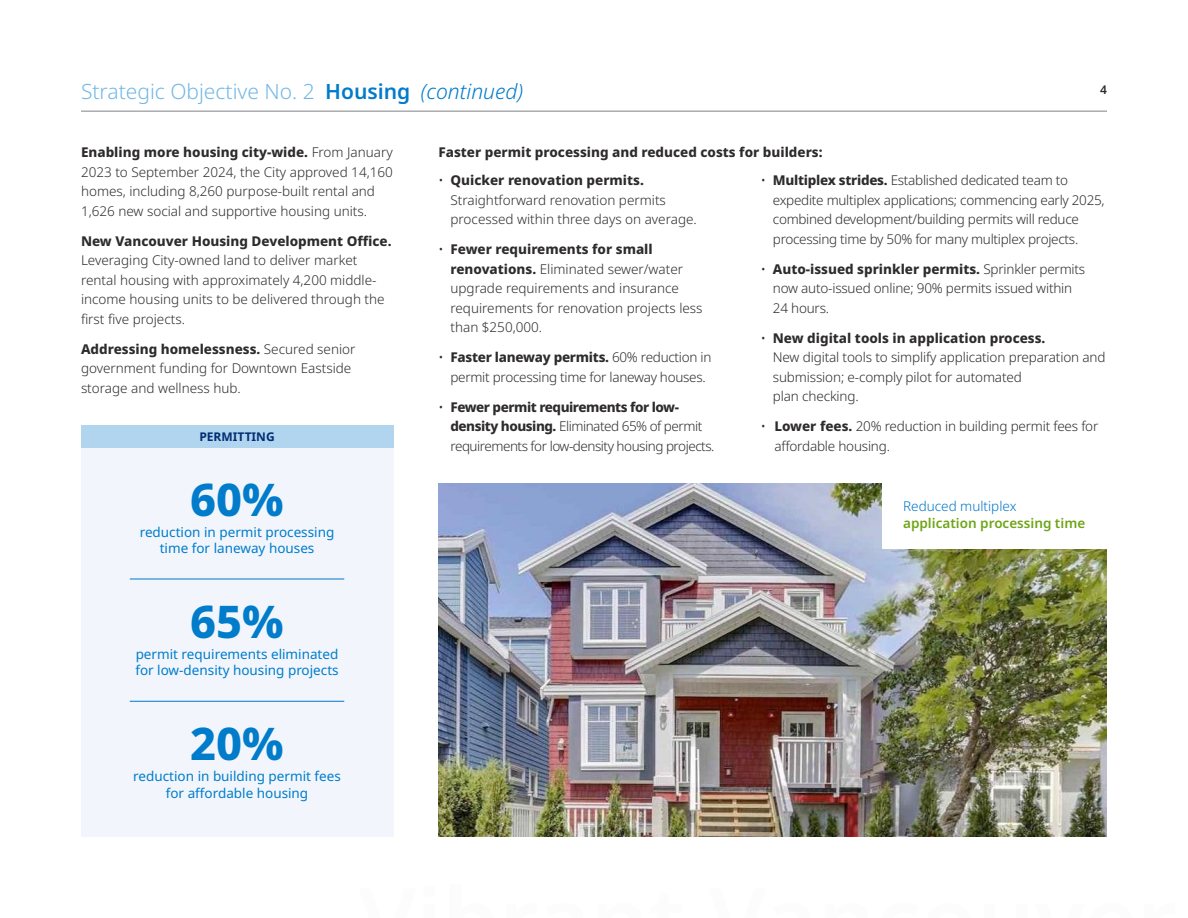
<style>
.page{position:relative;width:1188px;height:918px;background:#fff}
.page>*{position:absolute;margin:0;border:0;box-sizing:border-box;transform-origin:0 0}
._9_-_Large_Callout{font:800 45px "Noto Sans";color:#007ccb}
._1_-_Small_Title__D{font:300 21px "Noto Sans";color:#73b8e5}
._6_-_Body__D{font:300 13.5px/19.5px "Noto Sans";letter-spacing:-.01em;color:#2e2b2c}
._9_-_Small_Callout{font:13.5px/16.5px "Noto Sans";color:#007ccb;text-align:center}
._6_-_Body__D-2{font:300 13.5px/19.5px "Noto Sans";letter-spacing:-.035em;color:#2e2b2c}
._5_-_Subheading__D{font:800 13.5px "Noto Sans";color:#2e2b2c}
._8_-_Caption__D{font:600 13.5px/16.5px "Noto Sans";color:#6ea516}
._5_-_Line_Break__O{font:700 12px "Noto Sans";color:#002f73}
.t1{font:600 12px "Noto Sans";color:#2e2b2c}
.s1{font-weight:600;color:#007ccb}
.s2{font-style:italic;color:#007ccb}
.s3{font-weight:800}
.s4{font-weight:300;color:#0076c8}
</style>
<div class="page">
<hr style="left:81px;top:111px;width:1026px;height:1px;background:#808285">
<img style="left:438px;top:483px;width:669px;height:354px">
<div style="left:81px;top:426px;width:312px;height:411px;background:#f2f6fc"></div>
<hr style="left:130px;top:579px;width:214px;height:1px;background:#0076c8">
<hr style="left:130px;top:701px;width:214px;height:1px;background:#0076c8">
<div style="left:81px;top:426px;width:312px;height:22px;background:#b1d4ef"></div>
<div style="left:883px;top:482px;width:224px;height:66px;background:#fff"></div>
<p class="_1_-_Small_Title__D" style="left:81px;top:77px;width:444px">Strategic Objective No. 2 <span class="s1">Housing</span> <span class="s2">(continued)</span></p>
<p class="t1" style="left:1100px;top:81px;width:8px">4</p>
<p class="_6_-_Body__D" style="left:81px;top:143px;width:313px"><span class="s3">Enabling more housing city-wide.</span> From January 2023 to September 2024, the City approved 14,160 homes, including 8,260 purpose-built rental and 1,626 new social and supportive housing units.</p>
<p class="_6_-_Body__D" style="left:81px;top:231px;width:312px"><span class="s3">New Vancouver Housing Development Office.<br></span>Leveraging City-owned land to deliver market rental housing with approximately 4,200 middle&shy;income housing units to be delivered through the first five projects.</p>
<p class="_6_-_Body__D" style="left:81px;top:339px;width:276px"><span class="s3">Addressing homelessness.</span> Secured senior government funding for Downtown Eastside storage and wellness hub.</p>
<p class="_5_-_Line_Break__O" style="left:199px;top:428px;width:77px">PERMITTING</p>
<p class="_9_-_Large_Callout" style="left:190px;top:466px;width:95px">60%</p>
<p class="_9_-_Small_Callout" style="left:140px;top:524px;width:196px">reduction in permit processing time for laneway houses</p>
<p class="_9_-_Large_Callout" style="left:190px;top:589px;width:95px">65%</p>
<p class="_9_-_Small_Callout" style="left:135px;top:646px;width:205px;text-align:left">permit requirements eliminated for low-density housing projects</p>
<p class="_9_-_Large_Callout" style="left:190px;top:711px;width:95px">20%</p>
<p class="_9_-_Small_Callout" style="left:133px;top:768px;width:209px">reduction in building permit fees for affordable housing</p>
<p class="_5_-_Subheading__D" style="left:438px;top:142px;width:386px">Faster permit processing and reduced costs for builders:</p>
<p class="_6_-_Body__D" style="left:450px;top:171px;width:248px;text-indent:-12px">• <span class="s3">Quicker renovation permits.<br></span>Straightforward renovation permits processed within three days on average.</p>
<p class="_6_-_Body__D" style="left:450px;top:240px;width:254px;text-indent:-12px">• <span class="s3">Fewer requirements for small renovations.</span> Eliminated sewer/water upgrade requirements and insurance requirements for renovation projects less than $250,000.</p>
<p class="_6_-_Body__D" style="left:438px;top:348px;width:274px;text-align:center">• <span class="s3">Faster laneway permits.</span> 60% reduction in permit processing time for laneway houses.</p>
<p class="_6_-_Body__D-2" style="left:450px;top:397px;width:266px;text-indent:-12px">• <span class="s3">Fewer permit requirements for low&shy;density housing.</span> Eliminated 65% of permit requirements for low-density housing projects.</p>
<p class="_6_-_Body__D" style="left:773px;top:171px;width:333px;text-indent:-12px">• <span class="s3">Multiplex strides.</span> Established dedicated team to expedite multiplex applications; commencing early 2025, combined development/building permits will reduce processing time by 50% for many multiplex projects.</p>
<p class="_6_-_Body__D" style="left:773px;top:259px;width:314px;text-indent:-12px">• <span class="s3">Auto-issued sprinkler permits.</span> Sprinkler permits now auto-issued online; 90% permits issued within<br>24 hours.</p>
<p class="_6_-_Body__D" style="left:773px;top:328px;width:334px;text-indent:-12px">• <span class="s3">New digital tools in application process.<br></span>New digital tools to simplify application preparation and submission; e-comply pilot for automated<br>plan checking.</p>
<p class="_6_-_Body__D" style="left:774px;top:417px;width:326px;text-indent:-14px">• <span class="s3">Lower fees.</span> 20% reduction in building permit fees for affordable housing.</p>
<p class="_8_-_Caption__D" style="left:903px;top:499px;width:184px"><span class="s4">Reduced multiplex </span>application processing time</p>
</div>
